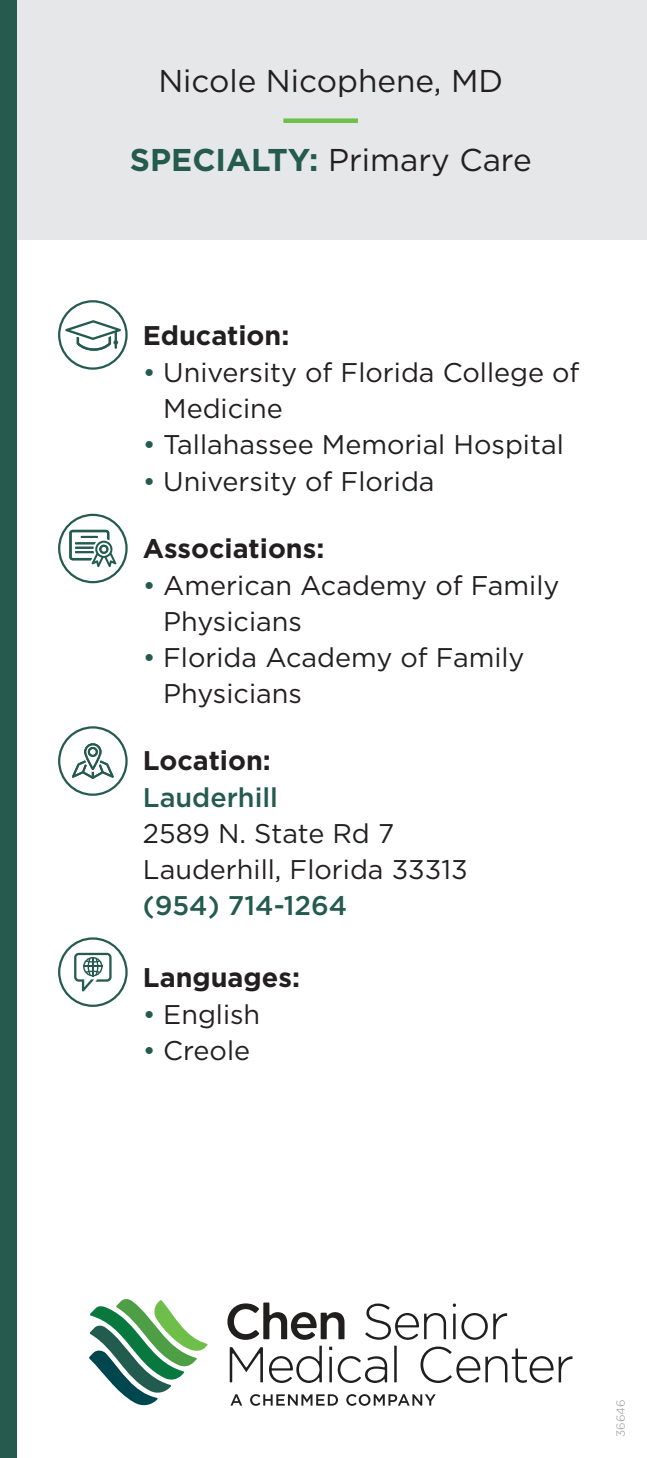
<style>
.page{position:relative;width:647px;height:1458px;background:#fff}
.page>*{position:absolute;margin:0;border:0;box-sizing:border-box;transform-origin:0 0}
.t1{font:31.5px "Gotham";color:#231f20}
.t2{font:27px/36px "Gotham";color:#231f20}
.t3{font:700 27px "Gotham";color:#231f20}
.t4{font:500 27px "Gotham";color:#245b4e}
.t5{font:300 11.7px "Gotham";color:#939598}
.s1{font-weight:700;color:#245b4e}
.s2{color:#245b4e}
</style>
<div class="page">
<div style="left:0;top:0;width:646px;height:240px;background:#e6e7e9"></div>
<div style="left:58px;top:513px;width:69px;height:70px;border:2px solid #245b4e;border-radius:50%"></div>
<div style="left:58px;top:300px;width:69px;height:69px;border:2px solid #245b4e;border-radius:50%"></div>
<div style="left:58px;top:726px;width:69px;height:69px;border:2px solid #245b4e;border-radius:50%"></div>
<svg style="left:72px;top:743px;width:42px;height:35px"></svg>
<svg style="left:65px;top:320px;width:56px;height:30px"></svg>
<svg style="left:69px;top:529px;width:47px;height:38px"></svg>
<div style="left:0;top:0;width:16px;height:1457px;background:#245b4e"></div>
<div style="left:283px;top:118px;width:74px;height:5px;background:#6fbf4b"></div>
<svg style="left:89px;top:1299px;width:118px;height:105px"></svg>
<svg style="left:231px;top:1394px;width:11px;height:10px"></svg>
<svg style="left:250px;top:1394px;width:88px;height:10px"></svg>
<svg style="left:346px;top:1394px;width:89px;height:10px"></svg>
<hr style="left:452px;top:1313px;width:3px;height:25px;background:#211e1e">
<svg style="left:461px;top:1313px;width:26px;height:26px"></svg>
<svg style="left:493px;top:1313px;width:13px;height:25px"></svg>
<svg style="left:269px;top:1345px;width:52px;height:37px"></svg>
<hr style="left:329px;top:1356px;width:2px;height:25px;background:#211e1e">
<svg style="left:337px;top:1356px;width:50px;height:26px"></svg>
<hr style="left:394px;top:1345px;width:2px;height:36px;background:#211e1e">
<svg style="left:420px;top:1346px;width:152px;height:36px"></svg>
<svg style="left:227px;top:1302px;width:117px;height:37px"></svg>
<svg style="left:365px;top:1303px;width:80px;height:36px"></svg>
<svg style="left:229px;top:1347px;width:34px;height:34px"></svg>
<div style="left:58px;top:937px;width:69px;height:69px;border:2px solid #245b4e;border-radius:50%"></div>
<svg style="left:74px;top:952px;width:37px;height:39px"></svg>
<p class="t1" style="left:158px;top:61px;width:346px">Nicole Nicophene, MD</p>
<p class="t1" style="left:130px;top:139px;width:403px"><span class="s1">SPECIALTY:</span> Primary Care</p>
<p class="t3" style="left:143px;top:317px;width:148px">Education:</p>
<p class="t2" style="left:163px;top:353px;width:417px;text-indent:-20px"><span class="s2">•</span> University of Florida College of<br>Medicine</p>
<p class="t2" style="left:143px;top:426px;width:422px"><span class="s2">•</span> Tallahassee Memorial Hospital</p>
<p class="t2" style="left:143px;top:463px;width:293px"><span class="s2">•</span> University of Florida</p>
<p class="t3" style="left:143px;top:530px;width:183px">Associations:</p>
<p class="t2" style="left:163px;top:566px;width:397px;text-indent:-20px"><span class="s2">•</span> American Academy of Family<br>Physicians</p>
<p class="t2" style="left:163px;top:639px;width:362px;text-indent:-20px"><span class="s2">•</span> Florida Academy of Family<br>Physicians</p>
<p class="t3" style="left:143px;top:742px;width:129px">Location:</p>
<p class="t4" style="left:143px;top:779px;width:136px">Lauderhill</p>
<p class="t2" style="left:143px;top:814px;width:326px">2589 N. State Rd 7<br>Lauderhill, Florida 33313</p>
<p class="t4" style="left:143px;top:887px;width:206px">(954) 714-1264</p>
<p class="t3" style="left:143px;top:959px;width:158px">Languages:</p>
<p class="t2" style="left:143px;top:995px;width:119px"><span class="s2">•</span> English</p>
<p class="t2" style="left:143px;top:1032px;width:109px"><span class="s2">•</span> Creole</p>
<p class="t5" style="left:612px;top:1436px;width:39px;rotate:-90deg">36646</p>
</div>
